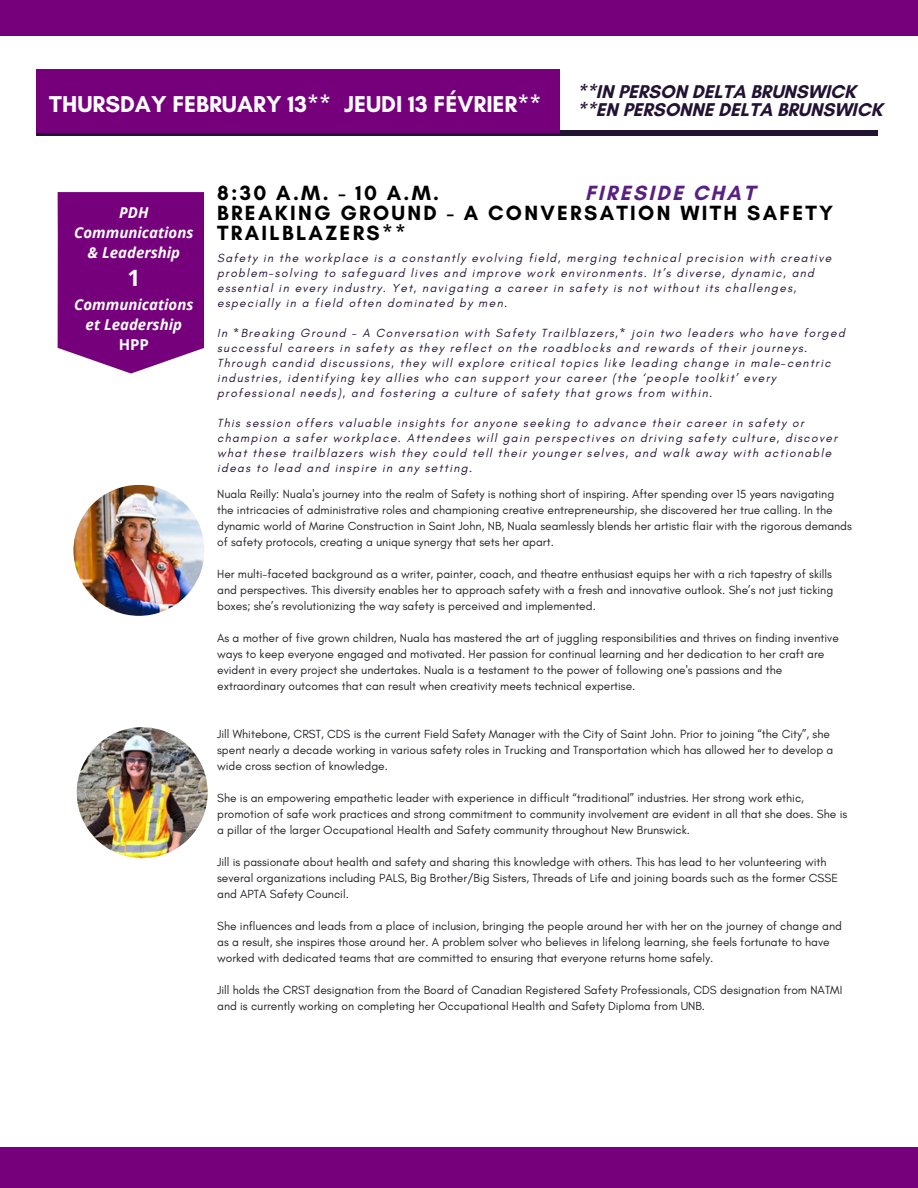
<style>
.page{position:relative;width:918px;height:1188px;background:#fff}
.page>*{position:absolute;margin:0;border:0;box-sizing:border-box;transform-origin:0 0}
.t1{font:700 23.4px "Glacial Indifference";color:#fff}
.t2{font:700 22.5px "Open Sans";color:#fff}
.t3{font:700 21px/20.2px "Glacial Indifference";letter-spacing:.11em;color:#000}
.t4{font:700 18.9px/18px "Glacial Indifference";color:#221233}
.t5{font:italic 700 15px/20.2px "Open Sans";color:#fff;text-align:center}
.t6{font:12px/16px "Glacial Indifference";color:#212227}
.t7{font:italic 12px/15px "Glacial Indifference";letter-spacing:.11em;color:#221233}
.s1{font-style:normal}
.s2{color:#592082}
</style>
<div class="page">
<div style="left:0;top:1147px;width:918px;height:41px;background:#76007c"></div>
<div style="left:0;top:0;width:918px;height:36px;background:#76007c"></div>
<img style="left:74px;top:485px;width:130px;height:131px;border-radius:50%">
<img style="left:77px;top:727px;width:131px;height:131px;border-radius:50%">
<div style="left:36px;top:130px;width:841px;height:6px;background:#221233"></div>
<div style="left:36px;top:69px;width:524px;height:64px;background:#76007c"></div>
<svg style="left:58px;top:192px;width:146px;height:182px;background:#801285"></svg>
<p class="t1" style="left:49px;top:90px;width:283px">THURSDAY FEBRUARY 13**</p>
<p class="t1" style="left:344px;top:90px;width:199px">JEUDI 13 FÉVRIER**</p>
<p class="t4" style="left:577px;top:82px;width:307px">**IN PERSON DELTA BRUNSWICK **EN PERSONNE DELTA BRUNSWICK</p>
<p class="t5" style="left:74px;top:202px;width:121px">PDH<br>Communications &amp; Leadership</p>
<p class="t2" style="left:127px;top:262px;width:14px">1</p>
<p class="t5" style="left:74px;top:294px;width:121px">Communications et Leadership<br><span class="s1">HPP</span></p>
<h1 class="t3" style="left:217px;top:182px;width:618px;text-indent:368px"><span class="s2">FIRESIDE CHAT<br></span>BREAKING GROUND - A CONVERSATION WITH SAFETY<br>TRAILBLAZERS**</h1>
<h3 class="t7" style="left:217px;top:251px;width:616px">Safety in the workplace is a constantly evolving field, merging technical precision with creative problem-solving to safeguard lives and improve work environments. It’s diverse, dynamic, and essential in every industry. Yet, navigating a career in safety is not without its challenges, especially in a field often dominated by men.</h3>
<h1 class="t7" style="left:217px;top:326px;width:629px">In *Breaking Ground - A Conversation with Safety Trailblazers,* join two leaders who have forged successful careers in safety as they reflect on the roadblocks and rewards of their journeys.<br>Through candid discussions, they will explore critical topics like leading change in male-centric industries, identifying key allies who can support your career (the ‘people toolkit’ every professional needs), and fostering a culture of safety that grows from within.</h1>
<h4 class="t7" style="left:217px;top:416px;width:621px">This session offers valuable insights for anyone seeking to advance their career in safety or champion a safer workplace. Attendees will gain perspectives on driving safety culture, discover what these trailblazers wish they could tell their younger selves, and walk away with actionable ideas to lead and inspire in any setting.</h4>
<p class="t6" style="left:217px;top:485px;width:636px">Nuala Reilly: Nuala's journey into the realm of Safety is nothing short of inspiring. After spending over 15 years navigating the intricacies of administrative roles and championing creative entrepreneurship, she discovered her true calling. In the dynamic world of Marine Construction in Saint John, NB, Nuala seamlessly blends her artistic flair with the rigorous demands of safety protocols, creating a unique synergy that sets her apart.</p>
<p class="t6" style="left:217px;top:565px;width:618px;text-align:justify">Her multi-faceted background as a writer, painter, coach, and theatre enthusiast equips her with a rich tapestry of skills and perspectives. This diversity enables her to approach safety with a fresh and innovative outlook. She’s not just ticking boxes; she’s revolutionizing the way safety is perceived and implemented.</p>
<h2 class="t6" style="left:217px;top:629px;width:623px">As a mother of five grown children, Nuala has mastered the art of juggling responsibilities and thrives on finding inventive ways to keep everyone engaged and motivated. Her passion for continual learning and her dedication to her craft are evident in every project she undertakes. Nuala is a testament to the power of following one's passions and the extraordinary outcomes that can result when creativity meets technical expertise.</h2>
<p class="t6" style="left:217px;top:725px;width:618px">Jill Whitebone, CRST, CDS is the current Field Safety Manager with the City of Saint John. Prior to joining “the City”, she spent nearly a decade working in various safety roles in Trucking and Transportation which has allowed her to develop a wide cross section of knowledge.</p>
<p class="t6" style="left:217px;top:789px;width:588px">She is an empowering empathetic leader with experience in difficult “traditional” industries. Her strong work ethic,</p>
<p class="t6" style="left:217px;top:805px;width:632px">promotion of safe work practices and strong commitment to community involvement are evident in all that she does. She is a pillar of the larger Occupational Health and Safety community throughout New Brunswick.</p>
<p class="t6" style="left:217px;top:853px;width:611px">Jill is passionate about health and safety and sharing this knowledge with others. This has lead to her volunteering with</p>
<p class="t6" style="left:217px;top:869px;width:622px">several organizations including PALS, Big Brother/Big Sisters, Threads of Life and joining boards such as the former CSSE and APTA Safety Council.</p>
<p class="t6" style="left:217px;top:917px;width:626px">She influences and leads from a place of inclusion, bringing the people around her with her on the journey of change and</p>
<p class="t6" style="left:217px;top:933px;width:614px">as a result, she inspires those around her. A problem solver who believes in lifelong learning, she feels fortunate to have worked with dedicated teams that are committed to ensuring that everyone returns home safely.</p>
<p class="t6" style="left:217px;top:981px;width:627px">Jill holds the CRST designation from the Board of Canadian Registered Safety Professionals, CDS designation from NATMI</p>
<p class="t6" style="left:217px;top:997px;width:490px">and is currently working on completing her Occupational Health and Safety Diploma from UNB.</p>
<h1 class="t3" style="left:217px;top:182px;width:223px">8:30 A.M. - 10 A.M.</h1>
</div>
